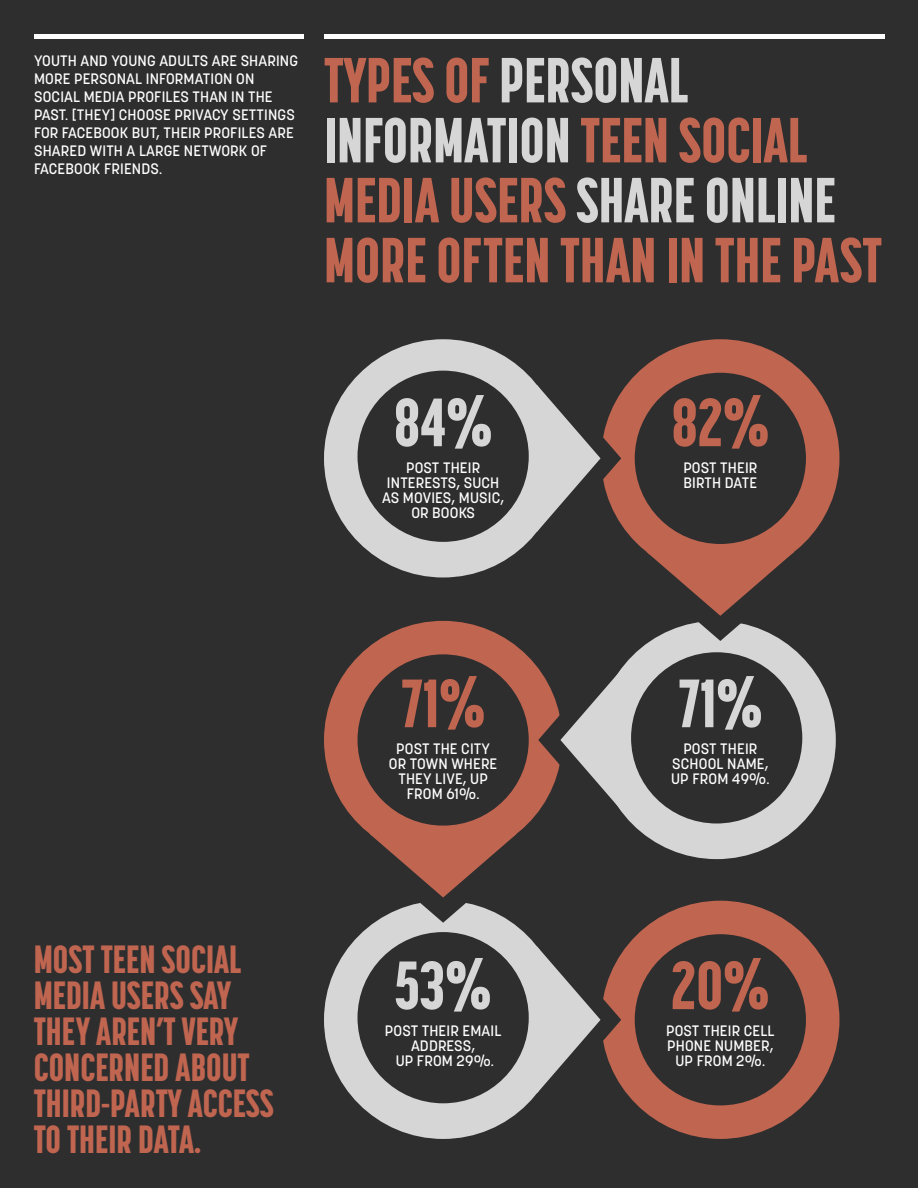
<style>
.page{position:relative;width:918px;height:1188px;background:#2e2e2f}
.page>*{position:absolute;margin:0;border:0;box-sizing:border-box;transform-origin:0 0}
.t1{font:800 67.5px "Korolev Compressed";color:#d6d6d6}
.t2{font:800 67.5px "Korolev Compressed";color:#c06550}
.t3{font:800 63px/60px "Korolev Compressed";color:#c06550}
.t4{font:800 39px/36px "Korolev Compressed";color:#c06550}
.t5{font:500 15px/15px "Korolev";letter-spacing:.01em;color:#fff;text-align:center}
.s1{color:#d6d6d6}
</style>
<div class="page">
<hr style="left:34px;top:34px;width:270px;height:4px;background:#fff">
<hr style="left:324px;top:34px;width:560px;height:4px;background:#fff">
<div style="left:601px;top:901px;width:238px;height:238px;background:#c06550;border-radius:50%"></div>
<div style="left:635px;top:934px;width:171px;height:171px;background:#2e2e2f;border-radius:50%"></div>
<div style="left:324px;top:901px;width:238px;height:238px;background:#d6d6d6;border-radius:50%"></div>
<div style="left:358px;top:932px;width:171px;height:171px;background:#2e2e2f;border-radius:50%"></div>
<svg style="left:537px;top:946px;width:84px;height:147px"></svg>
<div style="left:598px;top:621px;width:238px;height:238px;background:#d6d6d6;border-radius:50%"></div>
<div style="left:631px;top:652px;width:171px;height:171px;background:#2e2e2f;border-radius:50%"></div>
<div style="left:601px;top:339px;width:238px;height:239px;background:#c06550;border-radius:50%"></div>
<div style="left:324px;top:621px;width:238px;height:238px;background:#c06550;border-radius:50%"></div>
<div style="left:635px;top:373px;width:171px;height:171px;background:#2e2e2f;border-radius:50%"></div>
<div style="left:358px;top:654px;width:171px;height:172px;background:#2e2e2f;border-radius:50%"></div>
<svg style="left:647px;top:552px;width:147px;height:89px"></svg>
<svg style="left:370px;top:834px;width:147px;height:89px"></svg>
<div style="left:324px;top:339px;width:238px;height:239px;background:#d6d6d6;border-radius:50%"></div>
<div style="left:358px;top:371px;width:171px;height:171px;background:#2e2e2f;border-radius:50%"></div>
<svg style="left:537px;top:385px;width:84px;height:147px"></svg>
<svg style="left:538px;top:666px;width:86px;height:148px"></svg>
<p class="t5" style="left:34px;top:52px;width:266px;line-height:18px;text-align:left">YOUTH AND YOUNG ADULTS ARE SHARING<br>MORE PERSONAL INFORMATION ON<br>SOCIAL MEDIA PROFILES THAN IN THE<br>PAST. [THEY] CHOOSE PRIVACY SETTINGS<br>FOR FACEBOOK BUT, THEIR PROFILES ARE<br>SHARED WITH A LARGE NETWORK OF<br>FACEBOOK FRIENDS.</p>
<h2 class="t3" style="left:324px;top:49px;width:560px">TYPES OF <span class="s1">PERSONAL<br>INFORMATION</span> TEEN SOCIAL<br>MEDIA USERS <span class="s1">SHARE ONLINE<br></span>MORE OFTEN THAN IN THE PAST</h2>
<h3 class="t4" style="left:34px;top:941px;width:241px">MOST TEEN SOCIAL<br>MEDIA USERS SAY<br>THEY AREN’T VERY<br>CONCERNED ABOUT<br>THIRD-PARTY ACCESS<br>TO THEIR DATA.</h3>
<h1 class="t1" style="left:394px;top:383px;width:100px">84%</h1>
<p class="t5" style="left:382px;top:460px;width:123px">POST THEIR<br>INTERESTS, SUCH<br>AS MOVIES, MUSIC,<br>OR BOOKS</p>
<h1 class="t2" style="left:401px;top:664px;width:86px">71%</h1>
<p class="t5" style="left:389px;top:741px;width:110px">POST THE CITY<br>OR TOWN WHERE<br>THEY LIVE, UP<br>FROM 61%.</p>
<h1 class="t1" style="left:395px;top:946px;width:98px">53%</h1>
<p class="t5" style="left:385px;top:1023px;width:118px">POST THEIR EMAIL<br>ADDRESS,<br>UP FROM 29%.</p>
<h1 class="t2" style="left:671px;top:383px;width:99px">82%</h1>
<p class="t5" style="left:683px;top:460px;width:75px;text-align:left">POST THEIR<br>BIRTH DATE</p>
<h1 class="t1" style="left:678px;top:664px;width:86px">71%</h1>
<p class="t5" style="left:671px;top:741px;width:100px">POST THEIR<br>SCHOOL NAME,<br>UP FROM 49%.</p>
<h1 class="t2" style="left:671px;top:946px;width:100px">20%</h1>
<p class="t5" style="left:666px;top:1023px;width:110px">POST THEIR CELL<br>PHONE NUMBER,<br>UP FROM 2%.</p>
</div>
